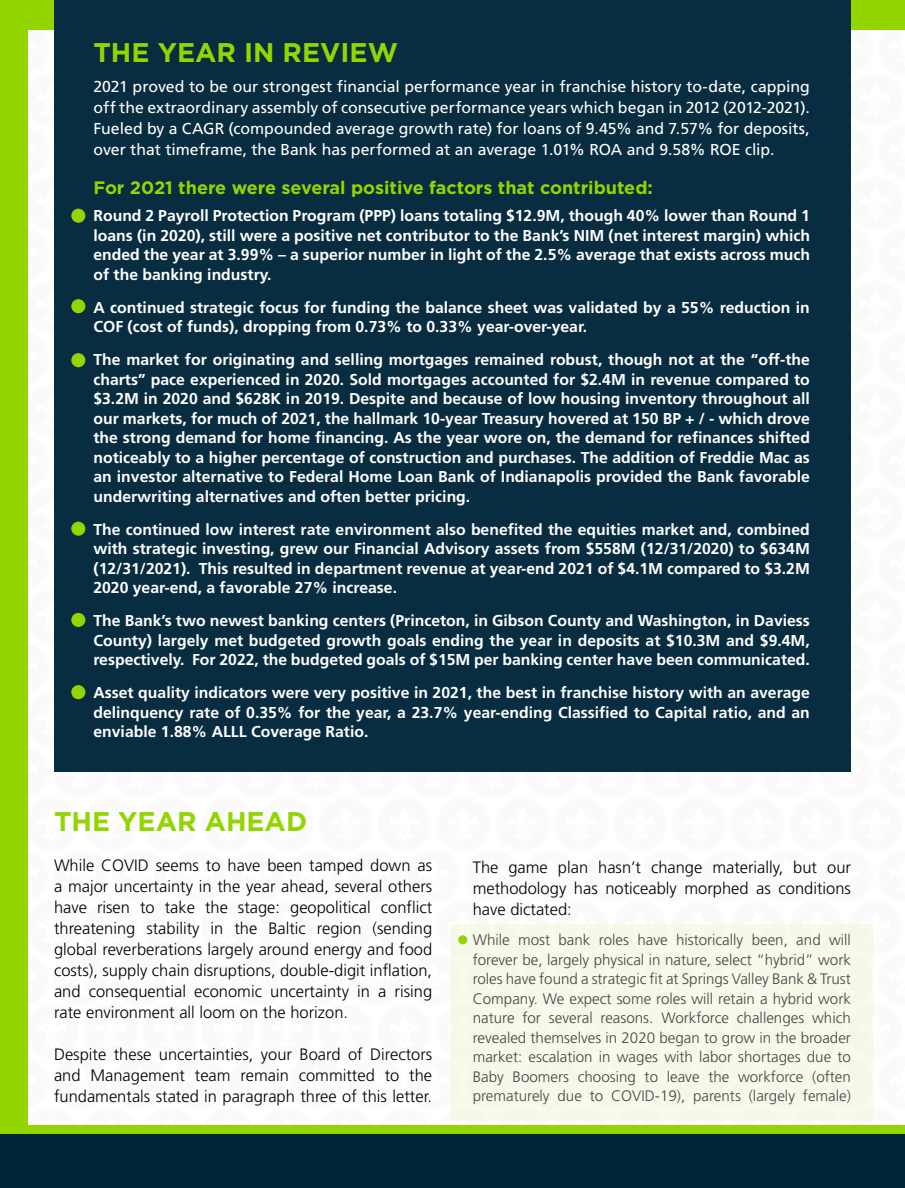
<style>
.page{position:relative;width:905px;height:1188px;background:#fff}
.page>*{position:absolute;margin:0;border:0;box-sizing:border-box;transform-origin:0 0}
.t1{font:700 27px "Gotham";color:#93d500}
.t2{font:700 18px "Gotham";color:#93d500}
.t3{font:300 16.5px/21px "Frutiger";color:#000;text-align:justify}
.t4{font:15.9px/21px "Frutiger";color:#fff;text-align:justify}
.t5{font:700 15.75px/19.5px "Frutiger";color:#fff;text-align:justify}
.t6{font:300 15.15px/19.5px "Frutiger";color:#464547;text-align:justify}
</style>
<div class="page">
<div style="left:0;top:0;width:904px;height:29px;background:#93d500"></div>
<div style="left:0;top:0;width:27px;height:1164px;background:#93d500"></div>
<div style="left:451px;top:925px;width:421px;height:196px;background:#f3f8e8"></div>
<div style="left:0;top:1125px;width:904px;height:63px;background:#93d500"></div>
<div style="left:54px;top:0;width:796px;height:771px;background:#082c40"></div>
<div style="left:71px;top:209px;width:14px;height:14px;background:#93d500;border-radius:50%"></div>
<div style="left:71px;top:299px;width:14px;height:14px;background:#93d500;border-radius:50%"></div>
<div style="left:71px;top:353px;width:14px;height:14px;background:#93d500;border-radius:50%"></div>
<div style="left:71px;top:522px;width:14px;height:14px;background:#93d500;border-radius:50%"></div>
<div style="left:71px;top:613px;width:14px;height:14px;background:#93d500;border-radius:50%"></div>
<div style="left:71px;top:685px;width:14px;height:14px;background:#93d500;border-radius:50%"></div>
<div style="left:458px;top:935px;width:9px;height:9px;background:#93d500;border-radius:50%"></div>
<div style="left:0;top:1134px;width:904px;height:54px;background:#00263a"></div>
<h2 class="t1" style="left:93px;top:35px;width:306px">THE YEAR IN REVIEW</h2>
<p class="t4" style="left:93px;top:76px;width:718px">2021 proved to be our strongest financial performance year in franchise history to-date, capping off the extraordinary assembly of consecutive performance years which began in 2012 (2012-2021).<br>Fueled by a CAGR (compounded average growth rate) for loans of 9.45% and 7.57% for deposits, over that timeframe, the Bank has performed at an average 1.01% ROA and 9.58% ROE clip.</p>
<p class="t2" style="left:93px;top:176px;width:561px">For 2021 there were several positive factors that contributed:</p>
<p class="t5" style="left:93px;top:206px;width:718px">Round 2 Payroll Protection Program (PPP) loans totaling $12.9M, though 40% lower than Round 1 loans (in 2020), still were a positive net contributor to the Bank’s NIM (net interest margin) which ended the year at 3.99% – a superior number in light of the 2.5% average that exists across much of the banking industry.</p>
<p class="t5" style="left:93px;top:297px;width:718px">A continued strategic focus for funding the balance sheet was validated by a 55% reduction in<br>COF (cost of funds), dropping from 0.73% to 0.33% year-over-year.</p>
<p class="t5" style="left:93px;top:350px;width:718px">The market for originating and selling mortgages remained robust, though not at the “off-the charts” pace experienced in 2020. Sold mortgages accounted for $2.4M in revenue compared to $3.2M in 2020 and $628K in 2019. Despite and because of low housing inventory throughout all our markets, for much of 2021, the hallmark 10-year Treasury hovered at 150 BP + / - which drove the strong demand for home financing. As the year wore on, the demand for refinances shifted noticeably to a higher percentage of construction and purchases. The addition of Freddie Mac as an investor alternative to Federal Home Loan Bank of Indianapolis provided the Bank favorable underwriting alternatives and often better pricing.</p>
<p class="t5" style="left:93px;top:519px;width:718px">The continued low interest rate environment also benefited the equities market and, combined with strategic investing, grew our Financial Advisory assets from $558M (12/31/2020) to $634M (12/31/2021). This resulted in department revenue at year-end 2021 of $4.1M compared to $3.2M 2020 year-end, a favorable 27% increase.</p>
<p class="t5" style="left:93px;top:611px;width:718px">The Bank’s two newest banking centers (Princeton, in Gibson County and Washington, in Daviess County) largely met budgeted growth goals ending the year in deposits at $10.3M and $9.4M, respectively. For 2022, the budgeted goals of $15M per banking center have been communicated.</p>
<p class="t5" style="left:93px;top:683px;width:718px">Asset quality indicators were very positive in 2021, the best in franchise history with an average delinquency rate of 0.35% for the year, a 23.7% year-ending Classified to Capital ratio, and an enviable 1.88% ALLL Coverage Ratio.</p>
<h2 class="t1" style="left:54px;top:804px;width:254px">THE YEAR AHEAD</h2>
<p class="t3" style="left:54px;top:855px;width:380px">While COVID seems to have been tamped down as a major uncertainty in the year ahead, several others have risen to take the stage: geopolitical conflict threatening stability in the Baltic region (sending global reverberations largely around energy and food costs), supply chain disruptions, double-digit inflation, and consequential economic uncertainty in a rising rate environment all loom on the horizon.</p>
<p class="t3" style="left:54px;top:1044px;width:380px">Despite these uncertainties, your Board of Directors and Management team remain committed to the fundamentals stated in paragraph three of this letter.</p>
<p class="t3" style="left:473px;top:857px;width:380px">The game plan hasn’t change materially, but our methodology has noticeably morphed as conditions have dictated:</p>
<p class="t6" style="left:472px;top:931px;width:380px">While most bank roles have historically been, and will forever be, largely physical in nature, select “hybrid” work roles have found a strategic fit at Springs Valley Bank &amp; Trust Company. We expect some roles will retain a hybrid work nature for several reasons. Workforce challenges which revealed themselves in 2020 began to grow in the broader market: escalation in wages with labor shortages due to Baby Boomers choosing to leave the workforce (often prematurely due to COVID-19), parents (largely female)</p>
</div>
